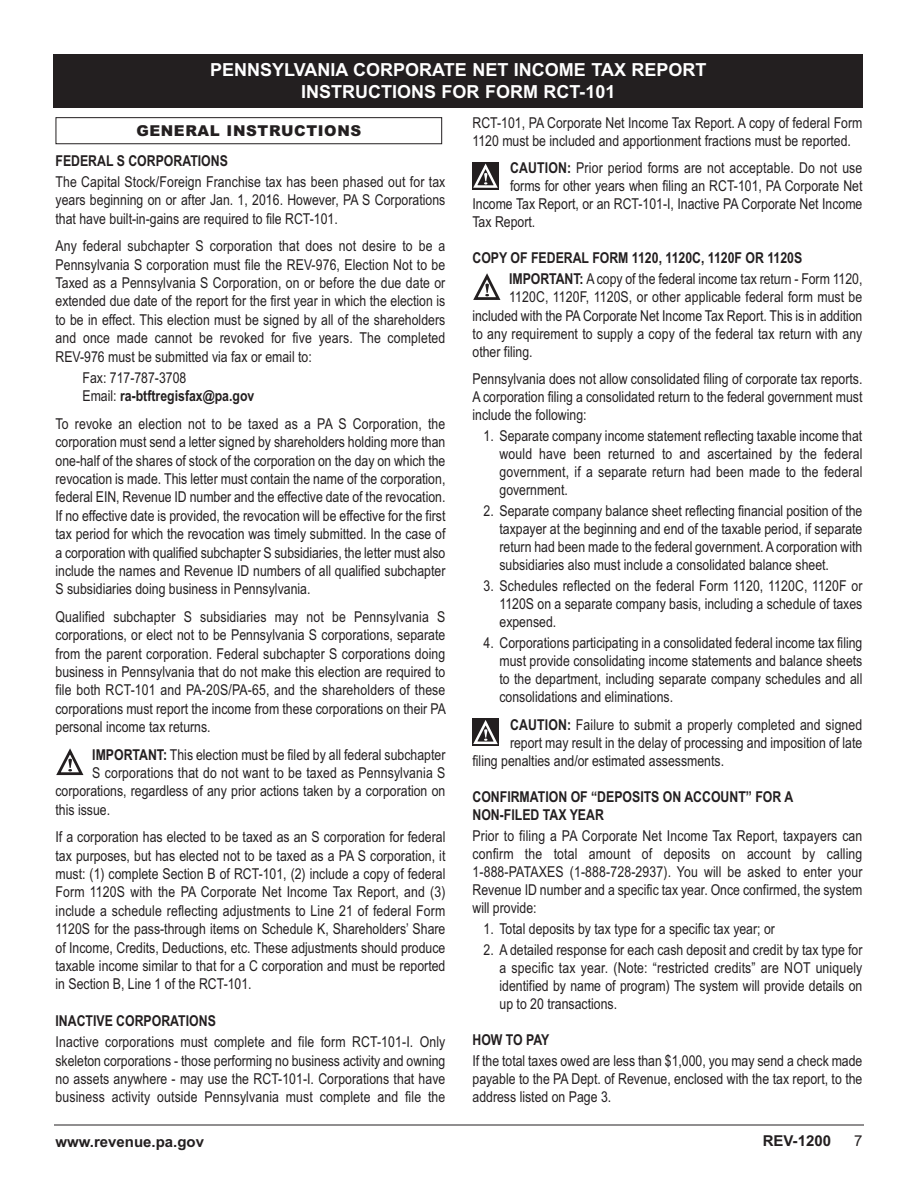
<style>
.page{position:relative;width:918px;height:1188px;background:#fff}
.page>*{position:absolute;margin:0;border:0;box-sizing:border-box;transform-origin:0 0}
.t1{font:700 18px "Arial";color:#fff}
.t2{font:15px/18.5px "Arial Narrow";color:#231f20;text-align:justify}
.t3{font:700 15px/18px "Arial Narrow";color:#231f20}
.t4{font:700 15px "Arial";color:#231f20}
.t5{font:900 15px "Arial";letter-spacing:.04em;color:#231f20}
.t6{font:15px "Arial";color:#231f20}
.s1{font-weight:700}
</style>
<div class="page">
<div style="left:55px;top:117px;width:387px;height:27px;border:1px solid #231f20"></div>
<svg style="left:56px;top:749px;width:27px;height:26px"></svg>
<div style="left:472px;top:162px;width:27px;height:27px;background:#231f20"></div>
<svg style="left:473px;top:163px;width:25px;height:25px"></svg>
<svg style="left:473px;top:274px;width:27px;height:26px"></svg>
<div style="left:472px;top:719px;width:27px;height:27px;background:#231f20"></div>
<svg style="left:473px;top:720px;width:25px;height:25px"></svg>
<div style="left:53px;top:54px;width:810px;height:54px;background:#231f20"></div>
<hr style="left:54px;top:1125px;width:810px;height:1px;background:#231f20">
<p class="t1" style="left:210px;top:60px;width:498px">PENNSYLVANIA CORPORATE NET INCOME TAX REPORT</p>
<p class="t1" style="left:301px;top:81px;width:316px">INSTRUCTIONS FOR FORM RCT-101</p>
<p class="t5" style="left:136px;top:122px;width:226px">GENERAL INSTRUCTIONS</p>
<p class="t3" style="left:55px;top:153px;width:174px">FEDERAL S CORPORATIONS</p>
<p class="t2" style="left:55px;top:174px;width:391px">The Capital Stock/Foreign Franchise tax has been phased out for tax years beginning on or after Jan. 1, 2016. However, PA S Corporations that have built-in-gains are required to file RCT-101.</p>
<p class="t2" style="left:55px;top:238px;width:391px">Any federal subchapter S corporation that does not desire to be a Pennsylvania S corporation must file the REV-976, Election Not to be Taxed as a Pennsylvania S Corporation, on or before the due date or extended due date of the report for the first year in which the election is to be in effect. This election must be signed by all of the shareholders and once made cannot be revoked for five years. The completed REV-976 must be submitted via fax or email to:</p>
<p class="t2" style="left:82px;top:370px;width:173px">Fax: 717-787-3708<br>Email: <span class="s1">ra-btftregisfax@pa.gov</span></p>
<p class="t2" style="left:55px;top:416px;width:391px">To revoke an election not to be taxed as a PA S Corporation, the corporation must send a letter signed by shareholders holding more than one-half of the shares of stock of the corporation on the day on which the revocation is made. This letter must contain the name of the corporation, federal EIN, Revenue ID number and the effective date of the revocation.<br>If no effective date is provided, the revocation will be effective for the first tax period for which the revocation was timely submitted. In the case of a corporation with qualified subchapter S subsidiaries, the letter must also include the names and Revenue ID numbers of all qualified subchapter S subsidiaries doing business in Pennsylvania.</p>
<p class="t2" style="left:55px;top:609px;width:392px">Qualified subchapter S subsidiaries may not be Pennsylvania S corporations, or elect not to be Pennsylvania S corporations, separate from the parent corporation. Federal subchapter S corporations doing business in Pennsylvania that do not make this election are required to file both RCT-101 and PA-20S/PA-65, and the shareholders of these corporations must report the income from these corporations on their PA personal income tax returns.</p>
<p class="t2" style="left:92px;top:747px;width:355px"><span class="s1">IMPORTANT:</span> This election must be filed by all federal subchapter</p>
<p class="t2" style="left:92px;top:765px;width:355px">S corporations that do not want to be taxed as Pennsylvania S</p>
<p class="t2" style="left:55px;top:783px;width:391px">corporations, regardless of any prior actions taken by a corporation on</p>
<p class="t2" style="left:55px;top:802px;width:56px">this issue.</p>
<p class="t2" style="left:55px;top:829px;width:391px">If a corporation has elected to be taxed as an S corporation for federal tax purposes, but has elected not to be taxed as a PA S corporation, it must: (1) complete Section B of RCT-101, (2) include a copy of federal Form 1120S with the PA Corporate Net Income Tax Report, and (3) include a schedule reflecting adjustments to Line 21 of federal Form 1120S for the pass-through items on Schedule K, Shareholders’ Share of Income, Credits, Deductions, etc. These adjustments should produce taxable income similar to that for a C corporation and must be reported in Section B, Line 1 of the RCT-101.</p>
<p class="t3" style="left:55px;top:1013px;width:162px">INACTIVE CORPORATIONS</p>
<p class="t2" style="left:55px;top:1034px;width:391px">Inactive corporations must complete and file form RCT-101-I. Only skeleton corporations - those performing no business activity and owning no assets anywhere - may use the RCT-101-I. Corporations that have business activity outside Pennsylvania must complete and file the</p>
<p class="t2" style="left:472px;top:115px;width:391px;line-height:18px">RCT-101, PA Corporate Net Income Tax Report. A copy of federal Form<br>1120 must be included and apportionment fractions must be reported.</p>
<p class="t2" style="left:510px;top:160px;width:354px"><span class="s1">CAUTION:</span> Prior period forms are not acceptable. Do not use</p>
<p class="t2" style="left:510px;top:178px;width:354px">forms for other years when filing an RCT-101, PA Corporate Net</p>
<p class="t2" style="left:472px;top:196px;width:391px">Income Tax Report, or an RCT-101-I, Inactive PA Corporate Net Income</p>
<p class="t2" style="left:472px;top:214px;width:64px">Tax Report.</p>
<p class="t3" style="left:472px;top:251px;width:331px">COPY OF FEDERAL FORM 1120, 1120C, 1120F OR 1120S</p>
<p class="t2" style="left:509px;top:271px;width:355px"><span class="s1">IMPORTANT:</span> A copy of the federal income tax return - Form 1120,</p>
<p class="t2" style="left:509px;top:289px;width:355px">1120C, 1120F, 1120S, or other applicable federal form must be</p>
<p class="t2" style="left:472px;top:308px;width:391px">included with the PA Corporate Net Income Tax Report. This is in addition</p>
<p class="t2" style="left:472px;top:326px;width:391px">to any requirement to supply a copy of the federal tax return with any</p>
<p class="t2" style="left:472px;top:344px;width:62px">other filing.</p>
<p class="t2" style="left:472px;top:371px;width:391px;line-height:18px">Pennsylvania does not allow consolidated filing of corporate tax reports.<br>A corporation filing a consolidated return to the federal government must include the following:</p>
<p class="t2" style="left:500px;top:428px;width:364px;line-height:18px;text-indent:-16px">1. Separate company income statement reflecting taxable income that would have been returned to and ascertained by the federal government, if a separate return had been made to the federal government.</p>
<p class="t2" style="left:500px;top:503px;width:364px;line-height:18px;text-indent:-16px">2. Separate company balance sheet reflecting financial position of the taxpayer at the beginning and end of the taxable period, if separate return had been made to the federal government. A corporation with subsidiaries also must include a consolidated balance sheet.</p>
<p class="t2" style="left:500px;top:578px;width:364px;line-height:18px;text-indent:-16px">3. Schedules reflected on the federal Form 1120, 1120C, 1120F or 1120S on a separate company basis, including a schedule of taxes expensed.</p>
<p class="t2" style="left:500px;top:636px;width:364px;line-height:18px;text-indent:-16px">4. Corporations participating in a consolidated federal income tax filing must provide consolidating income statements and balance sheets to the department, including separate company schedules and all consolidations and eliminations.</p>
<p class="t2" style="left:510px;top:716px;width:354px"><span class="s1">CAUTION:</span> Failure to submit a properly completed and signed</p>
<p class="t2" style="left:510px;top:735px;width:354px">report may result in the delay of processing and imposition of late</p>
<p class="t2" style="left:472px;top:753px;width:253px">filing penalties and/or estimated assessments.</p>
<p class="t3" style="left:472px;top:789px;width:322px">CONFIRMATION OF “DEPOSITS ON ACCOUNT” FOR A<br>NON-FILED TAX YEAR</p>
<p class="t2" style="left:472px;top:828px;width:391px;line-height:18px">Prior to filing a PA Corporate Net Income Tax Report, taxpayers can confirm the total amount of deposits on account by calling 1-888-PATAXES (1-888-728-2937). You will be asked to enter your Revenue ID number and a specific tax year. Once confirmed, the system will provide:</p>
<p class="t2" style="left:484px;top:921px;width:293px">1. Total deposits by tax type for a specific tax year; or</p>
<p class="t2" style="left:500px;top:942px;width:364px;line-height:18px;text-indent:-16px">2. A detailed response for each cash deposit and credit by tax type for a specific tax year. (Note: “restricted credits” are NOT uniquely identified by name of program) The system will provide details on up to 20 transactions.</p>
<p class="t3" style="left:472px;top:1032px;width:79px">HOW TO PAY</p>
<p class="t2" style="left:472px;top:1053px;width:391px;line-height:18px">If the total taxes owed are less than $1,000, you may send a check made payable to the PA Dept. of Revenue, enclosed with the tax report, to the address listed on Page 3.</p>
<p class="t4" style="left:55px;top:1133px;width:150px">www.revenue.pa.gov</p>
<p class="t4" style="left:763px;top:1132px;width:70px">REV-1200</p>
<p class="t6" style="left:854px;top:1132px;width:10px">7</p>
</div>
